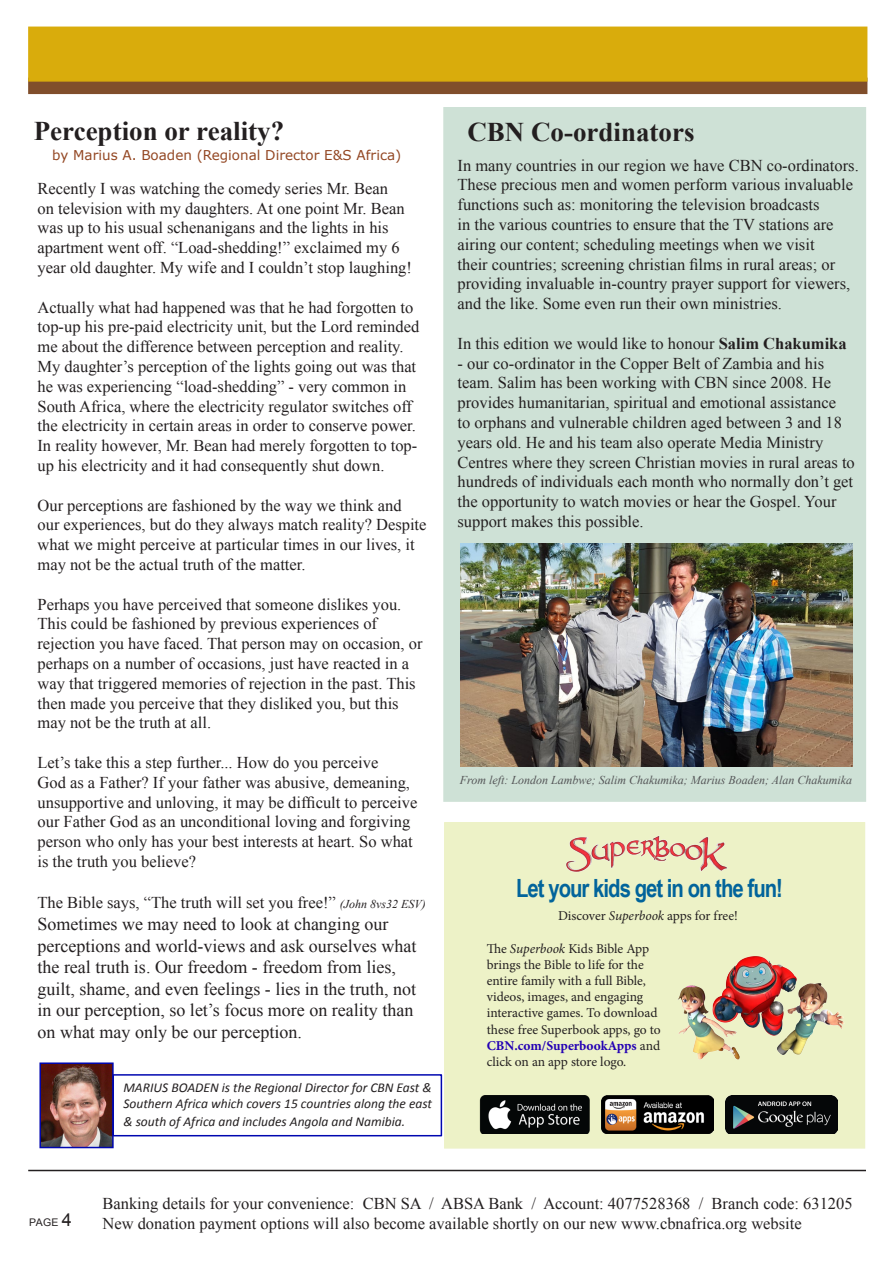
<style>
.page{position:relative;width:893px;height:1263px;background:#fff}
.page>*{position:absolute;margin:0;border:0;box-sizing:border-box;transform-origin:0 0}
.t1{font:700 27px "Times New Roman";color:#231f20}
.t2{font:700 25.05px "Arial Narrow";letter-spacing:-.04em;color:#02649b}
.t3{font:18px/21.6px "Times New Roman";color:#231f20}
.t4{font:16.5px/19.8px "Times New Roman";color:#231f20}
.t5{font:13.5px/16.2px "Minion Pro";letter-spacing:-.005em;color:#231f20}
.t6{font:italic 13.5px/16.2px "Calibri";color:#231f20}
.t7{font:13.5px "Verdana";color:#934723}
.t8{font:italic 12px "Times New Roman";color:#545557}
.t9{font:10.5px "Arial";color:#231f20}
.s1{font-style:italic;font-size:12px}
.s2{font-weight:700}
.s3{font-style:italic}
.s4{font-weight:700;color:#2300b4}
.s5{font-size:18px}
</style>
<div class="page">
<div style="left:28px;top:78px;width:839px;height:16px;background:#804e2b"></div>
<div style="left:28px;top:27px;width:839px;height:55px;background:#d9ac0c;border:2px solid #d9ac0c"></div>
<hr style="left:28px;top:1170px;width:838px;height:1px;background:#231f20">
<img style="left:42px;top:1065px;width:69px;height:80px">
<div style="left:39px;top:1062px;width:75px;height:86px;border:2px solid #0007b0"></div>
<div style="left:112px;top:1074px;width:330px;height:62px;border:2px solid #0007b0"></div>
<div style="left:445px;top:823px;width:419px;height:325px;background:#edf2c7"></div>
<div style="left:444px;top:822px;width:421px;height:326px;border:2px solid #edf2c7"></div>
<img style="left:479px;top:1095px;width:111px;height:38px">
<img style="left:726px;top:1095px;width:112px;height:38px">
<img style="left:601px;top:1095px;width:112px;height:39px">
<img style="left:678px;top:956px;width:167px;height:104px">
<img style="left:563px;top:822px;width:166px;height:50px">
<div style="left:444px;top:108px;width:421px;height:693px;background:#cee1d6"></div>
<div style="left:443px;top:107px;width:423px;height:695px;border:2px solid #cee1d6"></div>
<img style="left:460px;top:544px;width:392px;height:223px">
<p class="t1" style="left:34px;top:111px;width:252px">Perception or reality?</p>
<p class="t7" style="left:52px;top:146px;width:351px">by Marius A. Boaden (Regional Director E&amp;S Africa)</p>
<p class="t4" style="left:38px;top:178px;width:376px">Recently I was watching the comedy series Mr. Bean<br>on television with my daughters. At one point Mr. Bean was up to his usual schenanigans and the lights in his apartment went off. “Load-shedding!” exclaimed my 6 year old daughter. My wife and I couldn’t stop laughing!</p>
<p class="t4" style="left:38px;top:297px;width:383px">Actually what had happened was that he had forgotten to top-up his pre-paid electricity unit, but the Lord reminded me about the difference between perception and reality.<br>My daughter’s perception of the lights going out was that he was experiencing “load-shedding” - very common in South Africa, where the electricity regulator switches off the electricity in certain areas in order to conserve power.<br>In reality however, Mr. Bean had merely forgotten to top&shy;up his electricity and it had consequently shut down.</p>
<p class="t4" style="left:38px;top:495px;width:391px">Our perceptions are fashioned by the way we think and our experiences, but do they always match reality? Despite what we might perceive at particular times in our lives, it may not be the actual truth of the matter.</p>
<p class="t4" style="left:38px;top:594px;width:387px">Perhaps you have perceived that someone dislikes you.<br>This could be fashioned by previous experiences of rejection you have faced. That person may on occasion, or perhaps on a number of occasions, just have reacted in a way that triggered memories of rejection in the past. This then made you perceive that they disliked you, but this may not be the truth at all.</p>
<p class="t4" style="left:38px;top:752px;width:381px">Let’s take this a step further... How do you perceive<br>God as a Father? If your father was abusive, demeaning, unsupportive and unloving, it may be difficult to perceive our Father God as an unconditional loving and forgiving person who only has your best interests at heart. So what is the truth you believe?</p>
<p class="t4" style="left:38px;top:892px;width:390px">The Bible says, “The truth will set you free!” <span class="s1">(John 8vs32 ESV)</span></p>
<p class="t3" style="left:38px;top:912px;width:380px">Sometimes we may need to look at changing our perceptions and world-views and ask ourselves what the real truth is. Our freedom - freedom from lies, guilt, shame, and even feelings - lies in the truth, not in our perception, so let’s focus more on reality than on what may only be our perception.</p>
<p class="t6" style="left:123px;top:1079px;width:310px">MARIUS BOADEN is the Regional Director for CBN East &amp;<br>Southern Africa which covers 15 countries along the east</p>
<p class="t6" style="left:123px;top:1113px;width:283px">&amp; south of Africa and includes Angola and Namibia.</p>
<p class="t1" style="left:467px;top:112px;width:229px">CBN Co-ordinators</p>
<p class="t4" style="left:458px;top:155px;width:403px">In many countries in our region we have CBN co-ordinators.<br>These precious men and women perform various invaluable functions such as: monitoring the television broadcasts<br>in the various countries to ensure that the TV stations are airing our content; scheduling meetings when we visit<br>their countries; screening christian films in rural areas; or providing invaluable in-country prayer support for viewers, and the like. Some even run their own ministries.</p>
<p class="t4" style="left:458px;top:333px;width:391px">In this edition we would like to honour <span class="s2">Salim Chakumika</span></p>
<p class="t4" style="left:458px;top:353px;width:399px">- our co-ordinator in the Copper Belt of Zambia and his team. Salim has been working with CBN since 2008. He provides humanitarian, spiritual and emotional assistance<br>to orphans and vulnerable children aged between 3 and 18 years old. He and his team also operate Media Ministry Centres where they screen Christian movies in rural areas to hundreds of individuals each month who normally don’t get the opportunity to watch movies or hear the Gospel. Your support makes this possible.</p>
<p class="t8" style="left:460px;top:772px;width:394px">From left: London Lambwe; Salim Chakumika; Marius Boaden; Alan Chakumika</p>
<p class="t2" style="left:516px;top:869px;width:268px">Let your kids get in on the fun!</p>
<p class="t5" style="left:558px;top:908px;width:181px">Discover <span class="s3">Superbook</span> apps for free!</p>
<p class="t5" style="left:487px;top:940px;width:176px">The <span class="s3">Superbook</span> Kids Bible App brings the Bible to life for the entire family with a full Bible, videos, images, and engaging interactive games. To download these free Superbook apps, go to<br><span class="s4">CBN.com/SuperbookApps</span> and click on an app store logo.</p>
<p class="t9" style="left:29px;top:1215px;width:44px">PAGE <span class="s5">4</span></p>
<p class="t4" style="left:102px;top:1193px;width:752px">Banking details for your convenience: CBN SA / ABSA Bank / Account: 4077528368 / Branch code: 631205</p>
<p class="t4" style="left:102px;top:1213px;width:701px">New donation payment options will also become available shortly on our new www.cbnafrica.org website</p>
</div>
